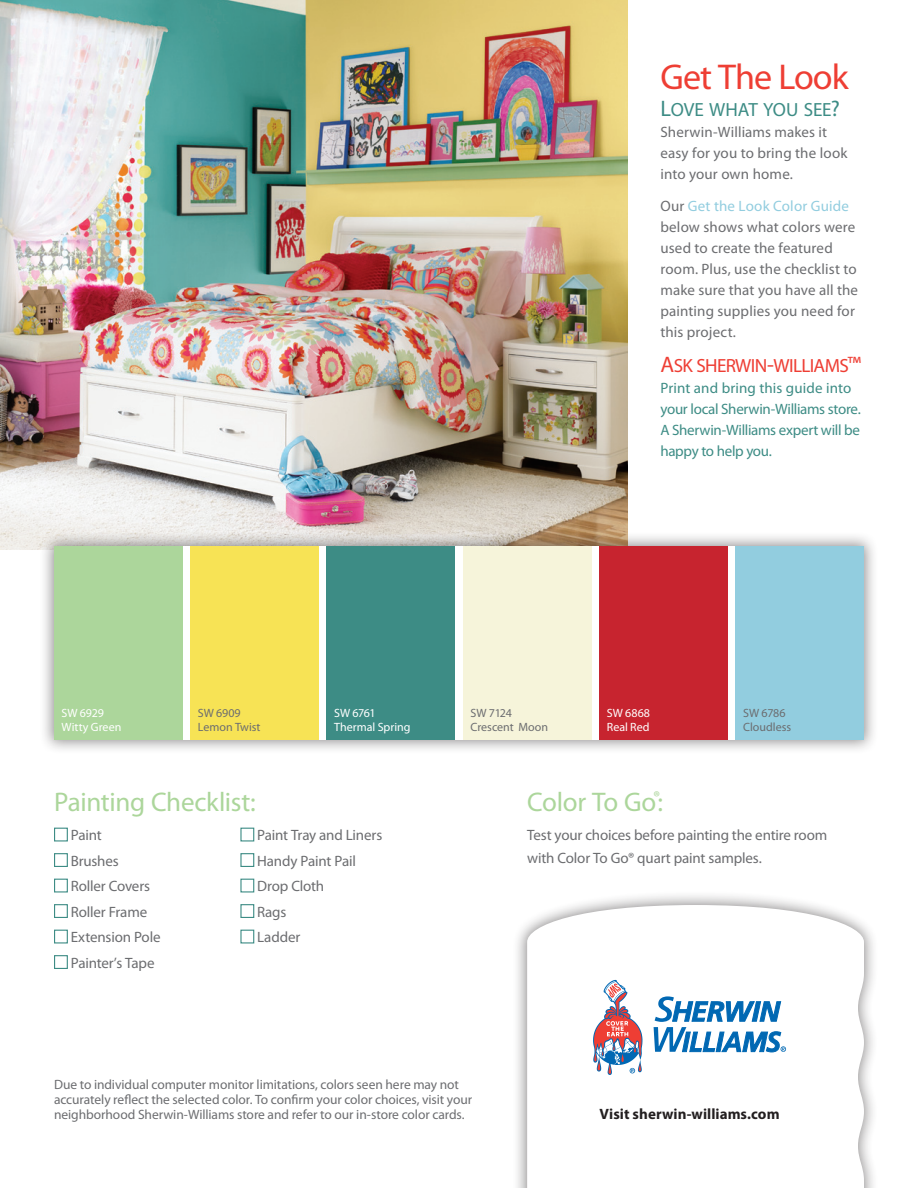
<style>
.page{position:relative;width:918px;height:1188px;background:#fff}
.page>*{position:absolute;margin:0;border:0;box-sizing:border-box;transform-origin:0 0}
.t1{font:36px "Myriad Pro";letter-spacing:-.03em;color:#ee3e34}
.t2{font:27px "Myriad Pro";letter-spacing:-.015em;color:#acd69b}
.t3{font:19.2px "Myriad Pro Regular SC850";letter-spacing:-.035em;color:#ee3e34}
.t4{font:19.2px "Myriad Pro Regular SC850";letter-spacing:-.005em;color:#3d8c85}
.t5{font:15px/25.5px "Myriad Pro";color:#6c6d70}
.t6{font:15px/21px "Myriad Pro";letter-spacing:-.015em;color:#3d8c85}
.t7{font:700 15px "Myriad Pro";letter-spacing:.005em;color:#231f20}
.t8{font:13.5px/15px "Myriad Pro";letter-spacing:-.005em;color:#6c6d70}
.t9{font:12px/13.5px "Myriad Pro";color:#6c6d70}
.t10{font:12px/13.5px "Myriad Pro";color:#fff}
.s1{font-size:22.5px}
.s2{color:#92cddf}
</style>
<div class="page">
<div style="left:512px;top:890px;width:367px;height:298px;background:#231f20;opacity:.5"></div>
<svg style="left:527px;top:905px;width:337px;height:283px"></svg>
<img style="left:0;top:0;width:627px;height:549px">
<div style="left:39px;top:531px;width:840px;height:224px;background:#231f20;opacity:.5"></div>
<div style="left:54px;top:546px;width:810px;height:194px;background:#fff"></div>
<div style="left:54px;top:546px;width:128px;height:194px;background:#acd69b"></div>
<div style="left:190px;top:546px;width:129px;height:194px;background:#f7e355"></div>
<div style="left:327px;top:546px;width:128px;height:194px;background:#3d8c85"></div>
<div style="left:463px;top:546px;width:128px;height:194px;background:#f6f4da"></div>
<div style="left:599px;top:546px;width:129px;height:194px;background:#c7242f"></div>
<div style="left:736px;top:546px;width:128px;height:194px;background:#92cddf"></div>
<svg style="left:593px;top:980px;width:49px;height:95px"></svg>
<svg style="left:654px;top:946px;width:132px;height:205px"></svg>
<div style="left:54px;top:828px;width:14px;height:14px;border:1px solid #3d8c85"></div>
<div style="left:54px;top:853px;width:14px;height:14px;border:1px solid #3d8c85"></div>
<div style="left:54px;top:879px;width:14px;height:13px;border:1px solid #3d8c85"></div>
<div style="left:54px;top:904px;width:14px;height:14px;border:1px solid #3d8c85"></div>
<div style="left:54px;top:930px;width:14px;height:14px;border:1px solid #3d8c85"></div>
<div style="left:54px;top:955px;width:14px;height:14px;border:1px solid #3d8c85"></div>
<div style="left:240px;top:828px;width:14px;height:14px;border:1px solid #3d8c85"></div>
<div style="left:240px;top:853px;width:14px;height:14px;border:1px solid #3d8c85"></div>
<div style="left:240px;top:879px;width:14px;height:13px;border:1px solid #3d8c85"></div>
<div style="left:240px;top:904px;width:14px;height:14px;border:1px solid #3d8c85"></div>
<div style="left:240px;top:930px;width:14px;height:14px;border:1px solid #3d8c85"></div>
<h1 class="t1" style="left:660px;top:54px;width:190px">Get The Look</h1>
<p class="t4" style="left:660px;top:98px;width:181px"><span class="s1">L</span>OVE WHAT YOU SEE<span class="s1">?</span></p>
<p class="t5" style="left:660px;top:121px;width:189px;line-height:21px">Sherwin-Williams makes it easy for you to bring the look into your own home.</p>
<p class="t5" style="left:660px;top:195px;width:199px;line-height:21px">Our <span class="s2">Get the Look Color Guide </span>below shows what colors were used to create the featured room. Plus, use the checklist to make sure that you have all the painting supplies you need for this project.</p>
<p class="t3" style="left:660px;top:354px;width:202px"><span class="s1">A</span>SK SHERWIN<span class="s1">-</span>WILLIAMS<span class="s1">™</span></p>
<p class="t6" style="left:660px;top:377px;width:202px">Print and bring this guide into your local Sherwin-Williams store.<br>A Sherwin-Williams expert will be happy to help you.</p>
<p class="t10" style="left:62px;top:706px;width:61px">SW 6929<br>Witty Green</p>
<p class="t9" style="left:743px;top:706px;width:49px">SW 6786<br>Cloudless</p>
<p class="t9" style="left:198px;top:706px;width:64px">SW 6909<br>Lemon Twist</p>
<p class="t10" style="left:334px;top:706px;width:78px">SW 6761<br>Thermal Spring</p>
<p class="t9" style="left:471px;top:706px;width:79px">SW 7124<br>Crescent Moon</p>
<p class="t10" style="left:607px;top:706px;width:45px">SW 6868<br>Real Red</p>
<h2 class="t2" style="left:54px;top:785px;width:203px">Painting Checklist:</h2>
<h2 class="t2" style="left:527px;top:785px;width:137px">Color To Go<sup>®</sup>:</h2>
<p class="t5" style="left:527px;top:823px;width:302px;line-height:22.5px">Test your choices before painting the entire room with Color To Go® quart paint samples.</p>
<p class="t5" style="left:71px;top:822px;width:91px">Paint<br>Brushes<br>Roller Covers<br>Roller Frame<br>Extension Pole<br>Painter’s Tape</p>
<p class="t5" style="left:257px;top:822px;width:127px">Paint Tray and Liners<br>Handy Paint Pail<br>Drop Cloth<br>Rags<br>Ladder</p>
<p class="t8" style="left:54px;top:1077px;width:420px">Due to individual computer monitor limitations, colors seen here may not accurately reflect the selected color. To confirm your color choices, visit your neighborhood Sherwin-Williams store and refer to our in-store color cards.</p>
<p class="t7" style="left:600px;top:1104px;width:182px">Visit sherwin-williams.com</p>
</div>
